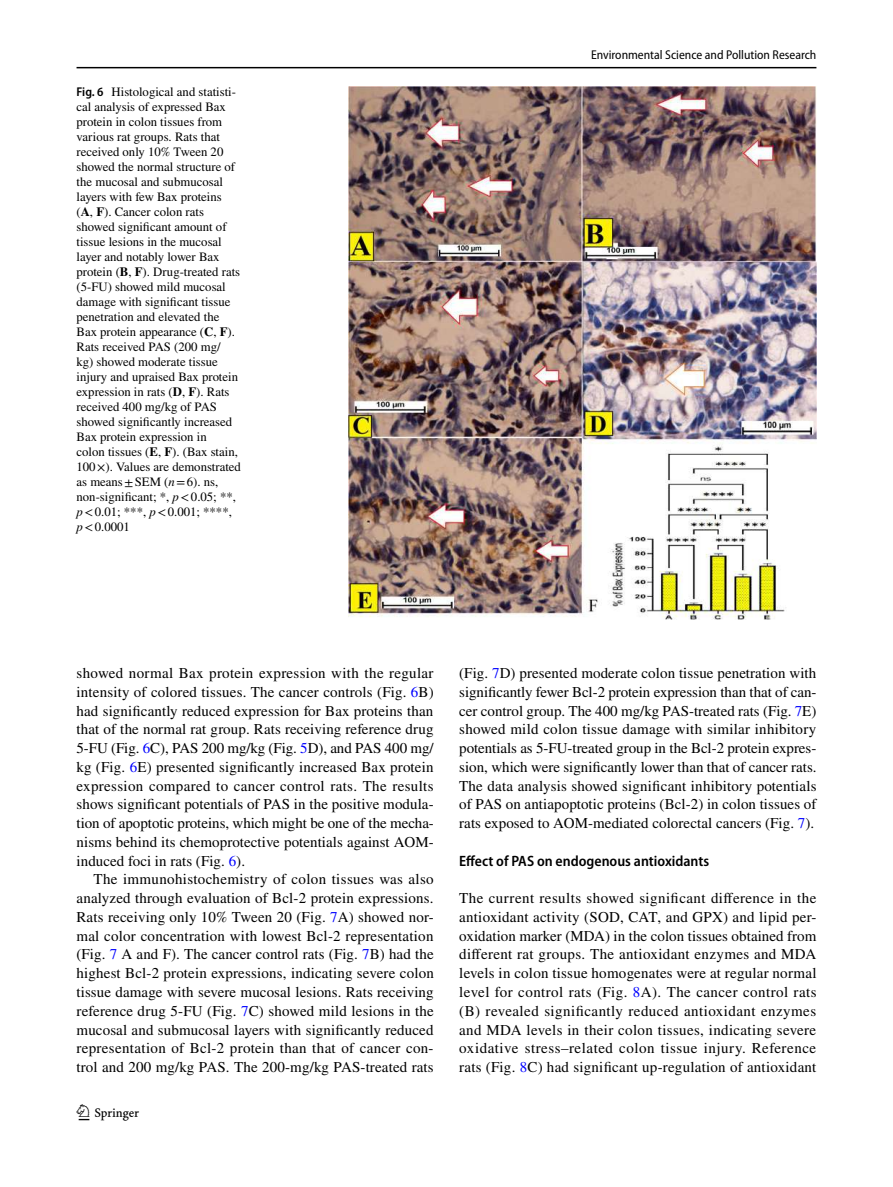
<style>
.page{position:relative;width:893px;height:1187px;background:#fff}
.page>*{position:absolute;margin:0;border:0;box-sizing:border-box;transform-origin:0 0}
.t1{font:22.5px "Springnew Regular 2";color:#000}
.t2{font:15px/18.8px "STIX";letter-spacing:.005em;color:#000;text-align:justify}
.t3{font:600 semi-condensed 15px "Myriad Pro";color:#000}
.t4{font:12.75px/15px "STIX";color:#000}
.t5{font:semi-condensed 12.75px "Myriad Pro";color:#000}
.s1{font-family:"Myriad Pro";font-weight:600;font-stretch:semi-condensed}
.s2{font-weight:700}
.s3{font-style:italic}
.s4{color:#00f}
</style>
<div class="page">
<hr style="left:77px;top:67px;width:739px;height:1px;background:#000">
<img style="left:349px;top:87px;width:467px;height:532px">
<p class="t4" style="left:77px;top:85px;width:166px"><span class="s1">Fig. 6</span> Histological and statisti&shy;cal analysis of expressed Bax protein in colon tissues from various rat groups. Rats that received only 10% Tween 20 showed the normal structure of the mucosal and submucosal layers with few Bax proteins (<span class="s2">A</span>, <span class="s2">F</span>). Cancer colon rats showed significant amount of tissue lesions in the mucosal layer and notably lower Bax protein (<span class="s2">B</span>, <span class="s2">F</span>). Drug-treated rats (5-FU) showed mild mucosal damage with significant tissue penetration and elevated the<br>Bax protein appearance (<span class="s2">C</span>, <span class="s2">F</span>).<br>Rats received PAS (200 mg/<br>kg) showed moderate tissue injury and upraised Bax protein expression in rats (<span class="s2">D</span>, <span class="s2">F</span>). Rats received 400 mg/kg of PAS showed significantly increased<br>Bax protein expression in<br>colon tissues (<span class="s2">E</span>, <span class="s2">F</span>). (Bax stain,<br>100×). Values are demonstrated as means±SEM (<span class="s3">n</span>=6). ns, non-significant; *, <span class="s3">p</span>&lt;0.05; **, <span class="s3">p</span>&lt;0.01; ***, <span class="s3">p</span>&lt;0.001; ****, <span class="s3">p</span>&lt;0.0001</p>
<p class="t5" style="left:591px;top:48px;width:227px">Environmental Science and Pollution Research</p>
<p class="t2" style="left:77px;top:664px;width:359px">showed normal Bax protein expression with the regular intensity of colored tissues. The cancer controls (Fig. <span class="s4">6</span>B) had significantly reduced expression for Bax proteins than that of the normal rat group. Rats receiving reference drug 5-FU (Fig. <span class="s4">6</span>C), PAS 200 mg/kg (Fig. <span class="s4">5</span>D), and PAS 400 mg/ kg (Fig. <span class="s4">6</span>E) presented significantly increased Bax protein expression compared to cancer control rats. The results shows significant potentials of PAS in the positive modula&shy;tion of apoptotic proteins, which might be one of the mecha&shy;nisms behind its chemoprotective potentials against AOM&shy;induced foci in rats (Fig. <span class="s4">6</span>).</p>
<p class="t2" style="left:77px;top:871px;width:359px;text-indent:17px">The immunohistochemistry of colon tissues was also analyzed through evaluation of Bcl-2 protein expressions.<br>Rats receiving only 10% Tween 20 (Fig. <span class="s4">7</span>A) showed nor&shy;mal color concentration with lowest Bcl-2 representation (Fig. <span class="s4">7</span> A and F). The cancer control rats (Fig. <span class="s4">7</span>B) had the highest Bcl-2 protein expressions, indicating severe colon tissue damage with severe mucosal lesions. Rats receiving reference drug 5-FU (Fig. <span class="s4">7</span>C) showed mild lesions in the mucosal and submucosal layers with significantly reduced representation of Bcl-2 protein than that of cancer con&shy;trol and 200 mg/kg PAS. The 200-mg/kg PAS-treated rats</p>
<h1 class="t1" style="left:79px;top:1104px;width:62px">1 3</h1>
<p class="t2" style="left:459px;top:664px;width:359px">(Fig. <span class="s4">7</span>D) presented moderate colon tissue penetration with significantly fewer Bcl-2 protein expression than that of can&shy;cer control group. The 400 mg/kg PAS-treated rats (Fig. <span class="s4">7</span>E) showed mild colon tissue damage with similar inhibitory potentials as 5-FU-treated group in the Bcl-2 protein expres&shy;sion, which were significantly lower than that of cancer rats.<br>The data analysis showed significant inhibitory potentials of PAS on antiapoptotic proteins (Bcl-2) in colon tissues of rats exposed to AOM-mediated colorectal cancers (Fig. <span class="s4">7</span>).</p>
<p class="t3" style="left:459px;top:852px;width:251px">Effect of PAS on endogenous antioxidants</p>
<p class="t2" style="left:459px;top:889px;width:359px">The current results showed significant difference in the antioxidant activity (SOD, CAT, and GPX) and lipid per&shy;oxidation marker (MDA) in the colon tissues obtained from different rat groups. The antioxidant enzymes and MDA levels in colon tissue homogenates were at regular normal level for control rats (Fig. <span class="s4">8</span>A). The cancer control rats (B) revealed significantly reduced antioxidant enzymes and MDA levels in their colon tissues, indicating severe oxidative stress–related colon tissue injury. Reference rats (Fig. <span class="s4">8</span>C) had significant up-regulation of antioxidant</p>
</div>
